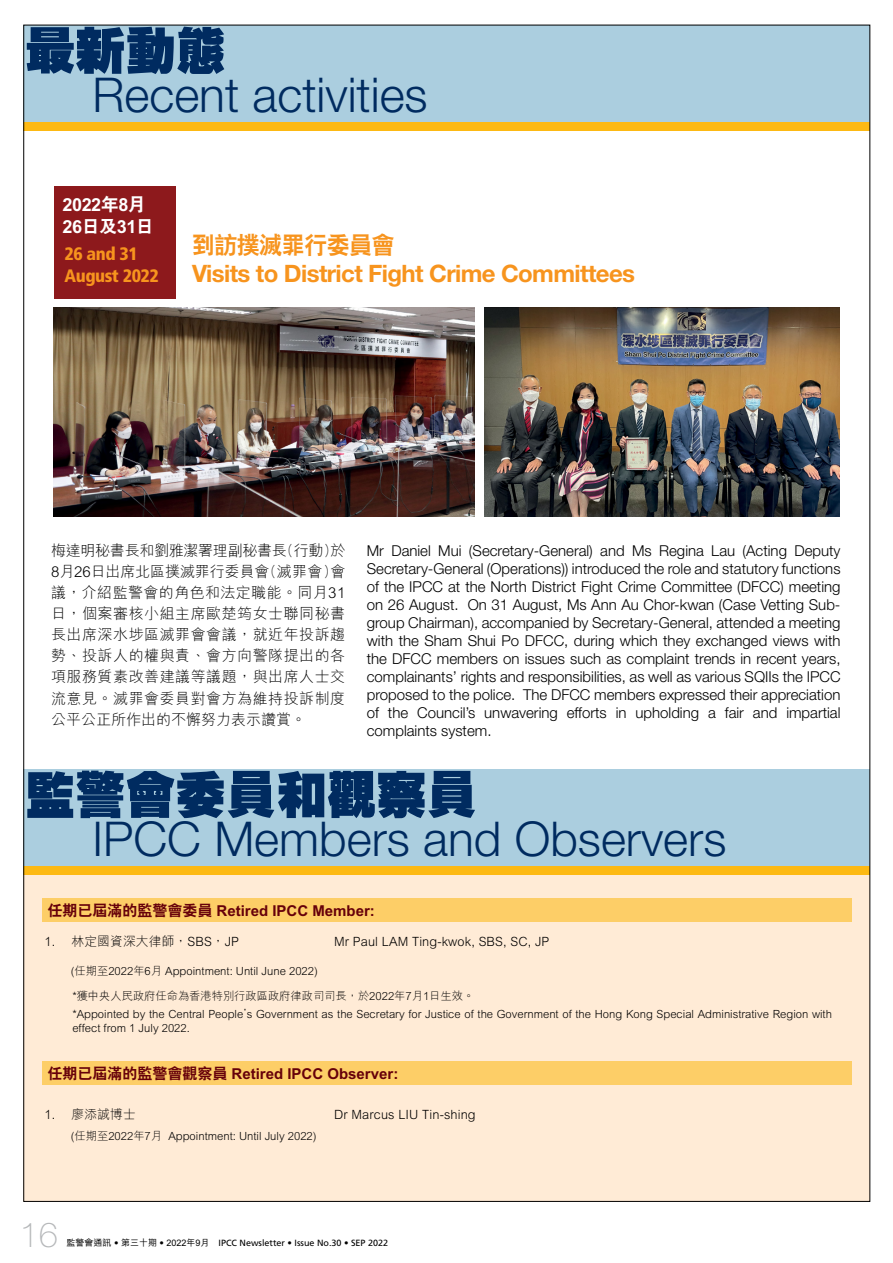
<style>
.page{position:relative;width:893px;height:1263px;background:#fff}
.page>*{position:absolute;margin:0;border:0;box-sizing:border-box;transform-origin:0 0}
.t1{font:800 50.25px "C Hei HK";color:#002b60}
.t2{font:300 48px "Helvetica Neue";color:#002b60}
.t3{font:100 34.5px "Helvetica Neue";color:#b6b8ba}
.t4{font:700 24px "Helvetica Neue";letter-spacing:-.025em;color:#f7941e}
.t5{font:800 24px "C Hei 2 HK";letter-spacing:-.025em;color:#f7941e;scale:.96 1}
.t6{font:900 condensed 18px/21.6px "Frutiger";letter-spacing:-.025em;color:#f7941e}
.t7{font:800 18px/21.6px "C Hei 2 HK";letter-spacing:-.025em;color:#fff}
.t8{font:300 15px/18px "Helvetica Neue";color:#000;text-align:justify}
.t9{font:300 15px/21px "M Hei HK";letter-spacing:.035em;color:#000;text-align:justify}
.t10{font:800 15px "C Hei 2 HK";color:#66000a}
.t11{font:300 12.75px "M Hei HK";letter-spacing:.01em;color:#000}
.t12{font:300 11.25px/17.7px "M Hei HK";color:#000}
.t13{font:9px "Frutiger";color:#000}
.s1{font-family:"M Hei HK";font-weight:500}
</style>
<div class="page">
<img style="left:485px;top:308px;width:354px;height:209px">
<div style="left:24px;top:773px;width:846px;height:428px;background:#ffebd6"></div>
<div style="left:24px;top:25px;width:846px;height:105px;background:#abcedf"></div>
<div style="left:24px;top:769px;width:846px;height:105px;background:#abcedf"></div>
<div style="left:24px;top:122px;width:846px;height:9px;background:#fdb913"></div>
<div style="left:24px;top:866px;width:846px;height:9px;background:#fdb913"></div>
<div style="left:42px;top:898px;width:809px;height:24px;background:#fdce67"></div>
<div style="left:42px;top:1061px;width:809px;height:24px;background:#fdce67"></div>
<img style="left:54px;top:308px;width:420px;height:209px">
<div style="left:54px;top:186px;width:122px;height:113px;background:#8d191c"></div>
<h1 class="t1" style="left:25px;top:17px;width:202px">最新動態</h1>
<h2 class="t2" style="left:92px;top:65px;width:337px">Recent activities</h2>
<p class="t7" style="left:63px;top:194px;width:93px">2022年8月<br>26日及31日</p>
<p class="t6" style="left:65px;top:243px;width:96px">26 and 31<br>August 2022</p>
<h3 class="t5" style="left:192px;top:229px;width:213px">到訪撲滅罪行委員會</h3>
<h3 class="t4" style="left:192px;top:259px;width:444px">Visits to District Fight Crime Committees</h3>
<p class="t9" style="left:51px;top:540px;width:296px">梅達明秘書長和劉雅潔署理副秘書長(行動)於8月26日出席北區撲滅罪行委員會(滅罪會)會議，介紹監警會的角色和法定職能。同月31日，個案審核小組主席歐楚筠女士聯同秘書長出席深水埗區滅罪會會議，就近年投訴趨勢、投訴人的權與責、會方向警隊提出的各項服務質素改善建議等議題，與出席人士交流意見。滅罪會委員對會方為維持投訴制度公平公正所作出的不懈努力表示讚賞。</p>
<p class="t8" style="left:367px;top:541px;width:475px">Mr Daniel Mui (Secretary-General) and Ms Regina Lau (Acting Deputy Secretary-General (Operations)) introduced the role and statutory functions of the IPCC at the North District Fight Crime Committee (DFCC) meeting on 26 August. On 31 August, Ms Ann Au Chor-kwan (Case Vetting Sub&shy;group Chairman), accompanied by Secretary-General, attended a meeting with the Sham Shui Po DFCC, during which they exchanged views with the DFCC members on issues such as complaint trends in recent years, complainants’ rights and responsibilities, as well as various SQIIs the IPCC proposed to the police. The DFCC members expressed their appreciation of the Council’s unwavering efforts in upholding a fair and impartial complaints system.</p>
<h1 class="t1" style="left:25px;top:761px;width:453px">監警會委員和觀察員</h1>
<h2 class="t2" style="left:92px;top:809px;width:635px">IPCC Members and Observers</h2>
<p class="t10" style="left:47px;top:901px;width:329px">任期已屆滿的監警會委員 Retired IPCC Member:</p>
<p class="t11" style="left:45px;top:932px;width:196px">1. 林定國資深大律師，SBS，JP</p>
<p class="t11" style="left:334px;top:932px;width:217px">Mr Paul LAM Ting-kwok, SBS, SC, JP</p>
<p class="t12" style="left:71px;top:961px;width:248px">(任期至2022年6月 Appointment: Until June 2022)</p>
<p class="t12" style="left:72px;top:987px;width:761px">*獲中央人民政府任命為香港特別行政區政府律政司司長，於2022年7月1日生效。<br>*Appointed by the Central People’s Government as the Secretary for Justice of the Government of the Hong Kong Special Administrative Region with</p>
<p class="t12" style="left:72px;top:1018px;width:119px">effect from 1 July 2022.</p>
<p class="t10" style="left:47px;top:1063px;width:352px">任期已屆滿的監警會觀察員 Retired IPCC Observer:</p>
<p class="t11" style="left:45px;top:1105px;width:93px">1. 廖添誠博士</p>
<p class="t11" style="left:334px;top:1105px;width:143px">Dr Marcus LIU Tin-shing</p>
<p class="t12" style="left:71px;top:1127px;width:247px">(任期至2022年7月 Appointment: Until July 2022)</p>
<h3 class="t3" style="left:20px;top:1215px;width:40px">16</h3>
<p class="t13" style="left:67px;top:1237px;width:323px"><span class="s1">監警會通訊</span> • <span class="s1">第三十期</span> • <span class="s1">2022年9月</span> IPCC Newsletter • Issue No.30 • SEP 2022</p>
</div>
